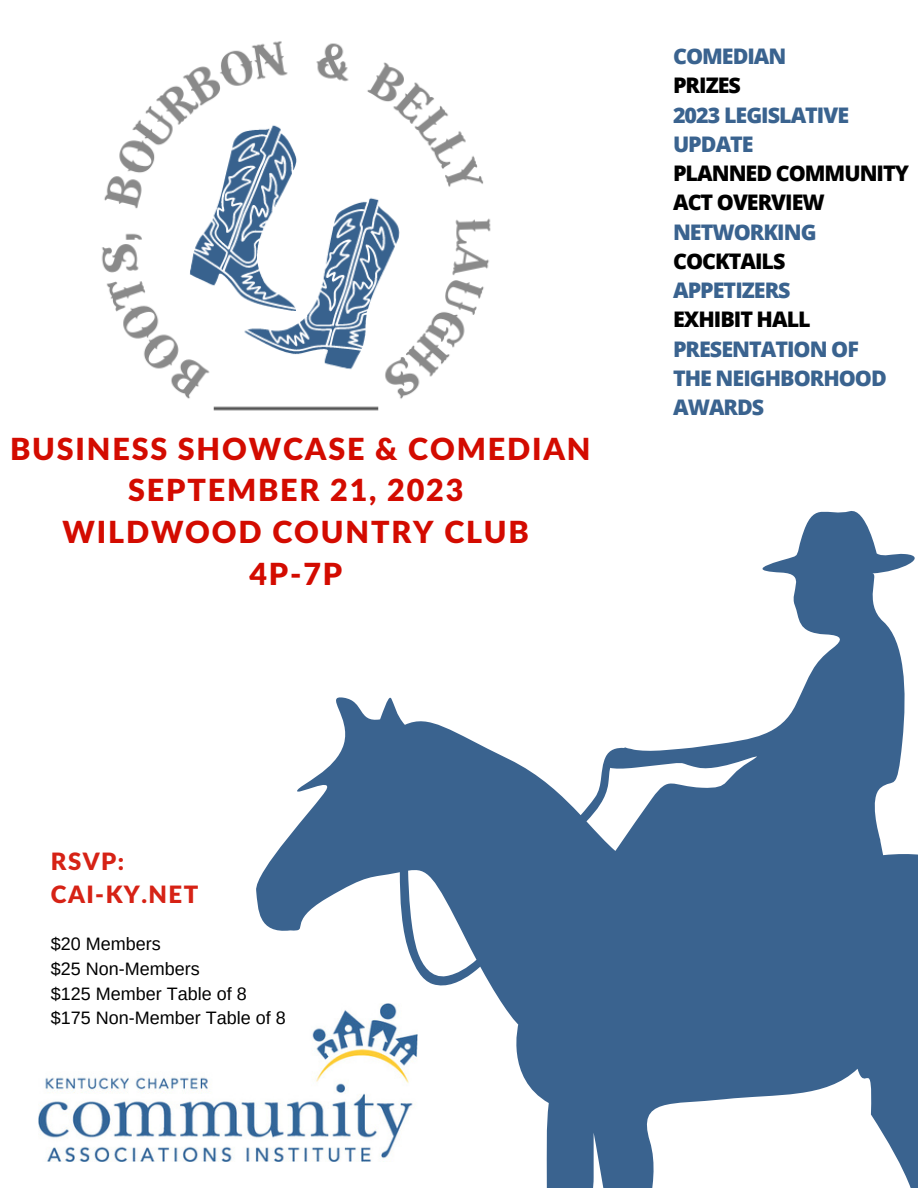
<style>
.page{position:relative;width:918px;height:1188px;background:#fff}
.page>*{position:absolute;margin:0;border:0;box-sizing:border-box;transform-origin:0 0}
.t1{font:900 30.45px "Lato Latin";letter-spacing:.06em;color:#d30b00}
.t2{font:900 23.85px "Lato Latin";letter-spacing:.06em;color:#d62215}
.t3{font:800 21.45px/29.2px "Open Sans";letter-spacing:-.045em;color:#3a638f}
.t4{font:800 21.45px/29.2px "Open Sans";letter-spacing:-.045em;color:#000}
.t5{font:18px "Arimo";color:#000}
</style>
<div class="page">
<svg style="left:257px;top:511px;width:661px;height:677px"></svg>
<img style="left:39px;top:1003px;width:379px;height:159px">
<img style="left:101px;top:41px;width:390px;height:370px">
<p class="t1" style="left:10px;top:435px;width:582px">BUSINESS SHOWCASE &amp; COMEDIAN</p>
<p class="t1" style="left:128px;top:477px;width:337px">SEPTEMBER 21, 2023</p>
<p class="t1" style="left:63px;top:519px;width:468px">WILDWOOD COUNTRY CLUB</p>
<p class="t1" style="left:249px;top:560px;width:94px">4P-7P</p>
<p class="t3" style="left:673px;top:41px;width:115px">COMEDIAN</p>
<p class="t4" style="left:673px;top:70px;width:69px">PRIZES</p>
<p class="t3" style="left:673px;top:100px;width:178px">2023 LEGISLATIVE<br>UPDATE</p>
<p class="t4" style="left:673px;top:158px;width:238px">PLANNED COMMUNITY<br>ACT OVERVIEW</p>
<p class="t3" style="left:673px;top:217px;width:145px">NETWORKING</p>
<p class="t4" style="left:673px;top:246px;width:114px">COCKTAILS</p>
<p class="t3" style="left:673px;top:275px;width:119px">APPETIZERS</p>
<p class="t4" style="left:673px;top:304px;width:139px">EXHIBIT HALL</p>
<p class="t3" style="left:673px;top:334px;width:187px">PRESENTATION OF</p>
<p class="t3" style="left:673px;top:363px;width:215px">THE NEIGHBORHOOD<br>AWARDS</p>
<p class="t2" style="left:51px;top:851px;width:75px">RSVP:</p>
<p class="t2" style="left:51px;top:884px;width:149px">CAI-KY.NET</p>
<p class="t5" style="left:51px;top:934px;width:112px">$20 Members</p>
<p class="t5" style="left:51px;top:959px;width:151px">$25 Non-Members</p>
<p class="t5" style="left:51px;top:983px;width:197px">$125 Member Table of 8</p>
<p class="t5" style="left:51px;top:1008px;width:236px">$175 Non-Member Table of 8</p>
</div>
